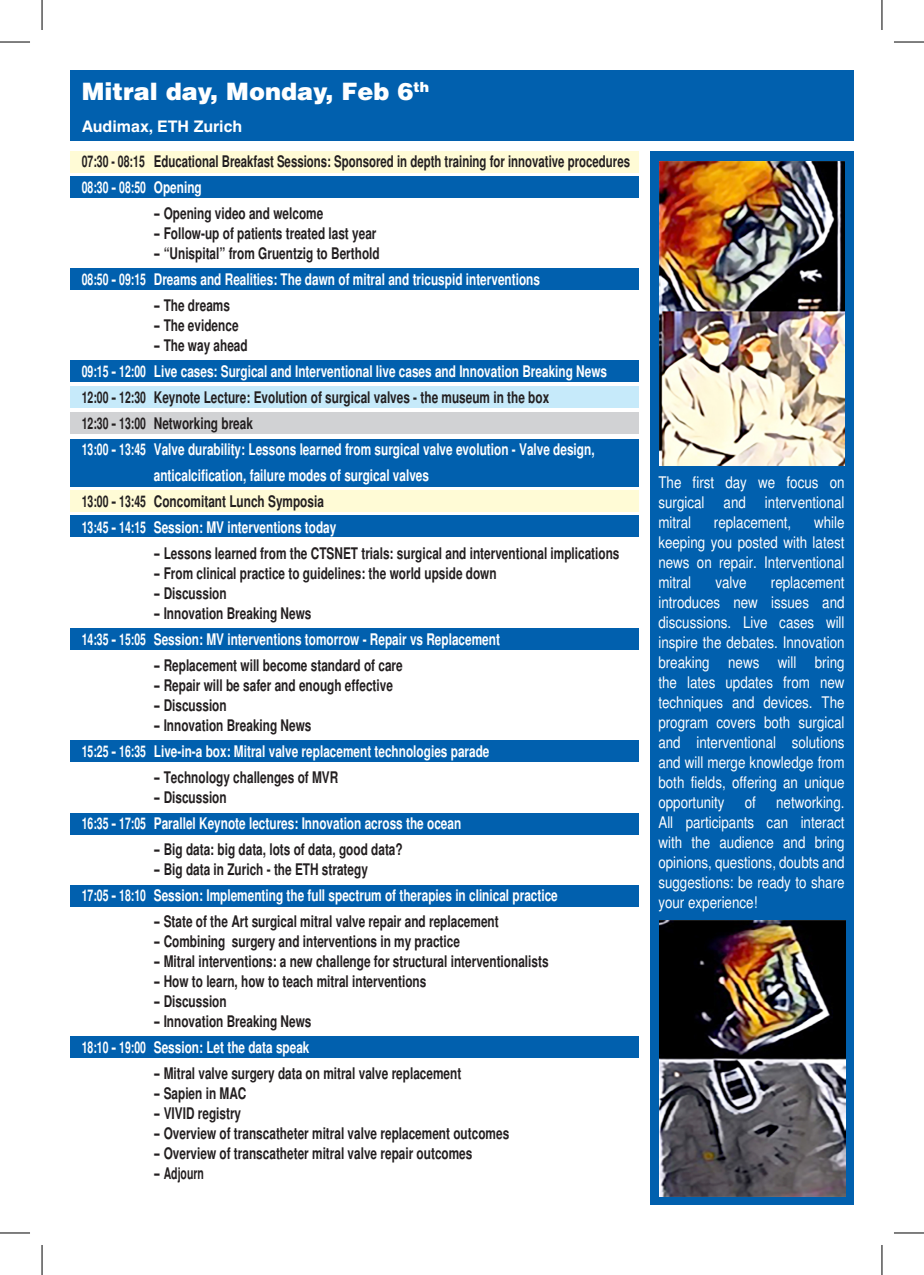
<style>
.page{position:relative;width:924px;height:1275px;background:#fff}
.page>*{position:absolute;margin:0;border:0;box-sizing:border-box;transform-origin:0 0}
.t1{font:900 24px "Helvetica LT Std";color:#fff}
.t2{font:700 condensed 16px "Helvetica";color:#231f20;scale:1.5 1}
.t3{font:700 condensed 16px/26px "Helvetica";color:#fff;scale:.8 1}
.t4{font:condensed 16px/20px "Helvetica";color:#fff;text-align:justify}
.t5{font:700 condensed 16px/26px "Helvetica";color:#231f20;scale:.8 1}
.t6{font:700 16px "Helvetica LT Std";color:#fff}
</style>
<div class="page">
<div style="left:70px;top:268px;width:569px;height:22px;background:#0160ae"></div>
<div style="left:70px;top:490px;width:569px;height:22px;background:#fffbd6"></div>
<div style="left:70px;top:70px;width:783px;height:71px;background:#0160ae"></div>
<div style="left:649px;top:151px;width:204px;height:1053px;background:#0160ae"></div>
<div style="left:70px;top:1036px;width:569px;height:22px;background:#0160ae"></div>
<div style="left:70px;top:885px;width:569px;height:21px;background:#0160ae"></div>
<div style="left:70px;top:813px;width:569px;height:21px;background:#0160ae"></div>
<div style="left:70px;top:740px;width:569px;height:21px;background:#0160ae"></div>
<div style="left:70px;top:628px;width:569px;height:22px;background:#0160ae"></div>
<div style="left:70px;top:515px;width:569px;height:22px;background:#0160ae"></div>
<div style="left:70px;top:439px;width:569px;height:48px;background:#0160ae"></div>
<div style="left:70px;top:412px;width:569px;height:22px;background:#d1d2d4"></div>
<div style="left:70px;top:387px;width:569px;height:21px;background:#c6eafa"></div>
<div style="left:70px;top:360px;width:569px;height:22px;background:#0160ae"></div>
<div style="left:70px;top:176px;width:569px;height:22px;background:#0160ae"></div>
<div style="left:70px;top:151px;width:569px;height:21px;background:#fffbd6"></div>
<img style="left:659px;top:161px;width:185px;height:305px">
<img style="left:659px;top:920px;width:185px;height:276px">
<hr style="left:0;top:42px;width:30px;height:1px;background:#000">
<hr style="left:893px;top:42px;width:30px;height:1px;background:#000">
<hr style="left:0;top:1232px;width:30px;height:1px;background:#000">
<hr style="left:893px;top:1232px;width:30px;height:1px;background:#000">
<hr style="left:42px;top:0;width:1px;height:30px;background:#000">
<hr style="left:42px;top:1245px;width:1px;height:30px;background:#000">
<hr style="left:881px;top:0;width:1px;height:30px;background:#000">
<hr style="left:881px;top:1245px;width:1px;height:30px;background:#000">
<h1 class="t1" style="left:82px;top:76px;width:349px">Mitral day, Monday, Feb 6<sup>th</sup></h1>
<p class="t6" style="left:82px;top:117px;width:162px">Audimax, ETH Zurich</p>
<p class="t5" style="left:82px;top:148px;width:686px">07:30 - 08:15 Educational Breakfast Sessions: Sponsored in depth training for innovative procedures</p>
<p class="t3" style="left:82px;top:174px;width:151px">08:30 - 08:50 Opening</p>
<p class="t2" style="left:154px;top:203px;width:114px">- Opening video and welcome</p>
<p class="t2" style="left:154px;top:223px;width:150px">- Follow-up of patients treated last year</p>
<p class="t2" style="left:154px;top:243px;width:152px">- “Unispital” from Gruentzig to Berthold</p>
<p class="t3" style="left:82px;top:266px;width:574px">08:50 - 09:15 Dreams and Realities: The dawn of mitral and tricuspid interventions</p>
<p class="t2" style="left:154px;top:295px;width:52px">- The dreams</p>
<p class="t2" style="left:154px;top:315px;width:58px">- The evidence</p>
<p class="t2" style="left:154px;top:335px;width:64px">- The way ahead</p>
<p class="t3" style="left:82px;top:358px;width:658px">09:15 - 12:00 Live cases: Surgical and Interventional live cases and Innovation Breaking News</p>
<p class="t5" style="left:82px;top:384px;width:585px">12:00 - 12:30 Keynote Lecture: Evolution of surgical valves - the museum in the box<br>12:30 - 13:00 Networking break</p>
<p class="t3" style="left:154px;top:436px;width:552px;text-indent:-72px">13:00 - 13:45 Valve durability: Lessons learned from surgical valve evolution - Valve design, anticalcification, failure modes of surgical valves</p>
<p class="t5" style="left:82px;top:488px;width:304px">13:00 - 13:45 Concomitant Lunch Symposia</p>
<p class="t3" style="left:82px;top:514px;width:320px">13:45 - 14:15 Session: MV interventions today</p>
<p class="t2" style="left:154px;top:543px;width:312px">- Lessons learned from the CTSNET trials: surgical and interventional implications</p>
<p class="t2" style="left:154px;top:563px;width:230px">- From clinical practice to guidelines: the world upside down</p>
<p class="t2" style="left:154px;top:583px;width:50px">- Discussion</p>
<p class="t2" style="left:154px;top:603px;width:106px">- Innovation Breaking News</p>
<p class="t3" style="left:82px;top:626px;width:524px">14:35 - 15:05 Session: MV interventions tomorrow - Repair vs Replacement</p>
<p class="t2" style="left:154px;top:655px;width:167px">- Replacement will become standard of care</p>
<p class="t2" style="left:154px;top:675px;width:161px">- Repair will be safer and enough effective</p>
<p class="t2" style="left:154px;top:695px;width:50px">- Discussion</p>
<p class="t2" style="left:154px;top:715px;width:106px">- Innovation Breaking News</p>
<p class="t3" style="left:82px;top:738px;width:511px">15:25 - 16:35 Live-in-a box: Mitral valve replacement technologies parade</p>
<p class="t2" style="left:154px;top:767px;width:124px">- Technology challenges of MVR</p>
<p class="t2" style="left:154px;top:787px;width:50px">- Discussion</p>
<p class="t3" style="left:82px;top:810px;width:475px">16:35 - 17:05 Parallel Keynote lectures: Innovation across the ocean</p>
<p class="t2" style="left:154px;top:839px;width:167px">- Big data: big data, lots of data, good data?</p>
<p class="t2" style="left:154px;top:859px;width:144px">- Big data in Zurich - the ETH strategy</p>
<p class="t3" style="left:82px;top:882px;width:596px">17:05 - 18:10 Session: Implementing the full spectrum of therapies in clinical practice</p>
<p class="t2" style="left:154px;top:911px;width:231px">- State of the Art surgical mitral valve repair and replacement</p>
<p class="t2" style="left:154px;top:931px;width:205px">- Combining surgery and interventions in my practice</p>
<p class="t2" style="left:154px;top:951px;width:264px">- Mitral interventions: a new challenge for structural interventionalists</p>
<p class="t2" style="left:154px;top:971px;width:183px">- How to learn, how to teach mitral interventions</p>
<p class="t2" style="left:154px;top:991px;width:50px">- Discussion</p>
<p class="t2" style="left:154px;top:1011px;width:106px">- Innovation Breaking News</p>
<p class="t3" style="left:82px;top:1034px;width:286px">18:10 - 19:00 Session: Let the data speak</p>
<p class="t2" style="left:154px;top:1063px;width:206px">- Mitral valve surgery data on mitral valve replacement</p>
<p class="t2" style="left:154px;top:1083px;width:63px">- Sapien in MAC</p>
<p class="t2" style="left:154px;top:1103px;width:60px">- VIVID registry</p>
<p class="t2" style="left:154px;top:1123px;width:238px">- Overview of transcatheter mitral valve replacement outcomes</p>
<p class="t2" style="left:154px;top:1143px;width:214px">- Overview of transcatheter mitral valve repair outcomes</p>
<p class="t2" style="left:154px;top:1163px;width:35px">- Adjourn</p>
<p class="t4" style="left:658px;top:472px;width:188px">The first day we focus on surgical and interventional mitral</p>
<p class="t4" style="left:658px;top:512px;width:188px;text-indent:156px">while keeping you posted with latest news on repair. Interventional mitral</p>
<p class="t4" style="left:713px;top:512px;width:79px">replacement,</p>
<p class="t4" style="left:658px;top:572px;width:188px;text-indent:112px">replacement introduces new issues and discussions. Live cases will inspire the debates. Innovation breaking news will bring the lates updates from new techniques and devices. The program covers both surgical and interventional solutions and will merge knowledge from both fields, offering an unique opportunity</p>
<p class="t4" style="left:715px;top:572px;width:33px">valve</p>
<p class="t4" style="left:744px;top:792px;width:13px">of</p>
<p class="t4" style="left:658px;top:792px;width:188px;text-indent:118px">networking.<br>All participants can interact with the audience and bring opinions, questions, doubts and suggestions: be ready to share your experience!</p>
</div>
